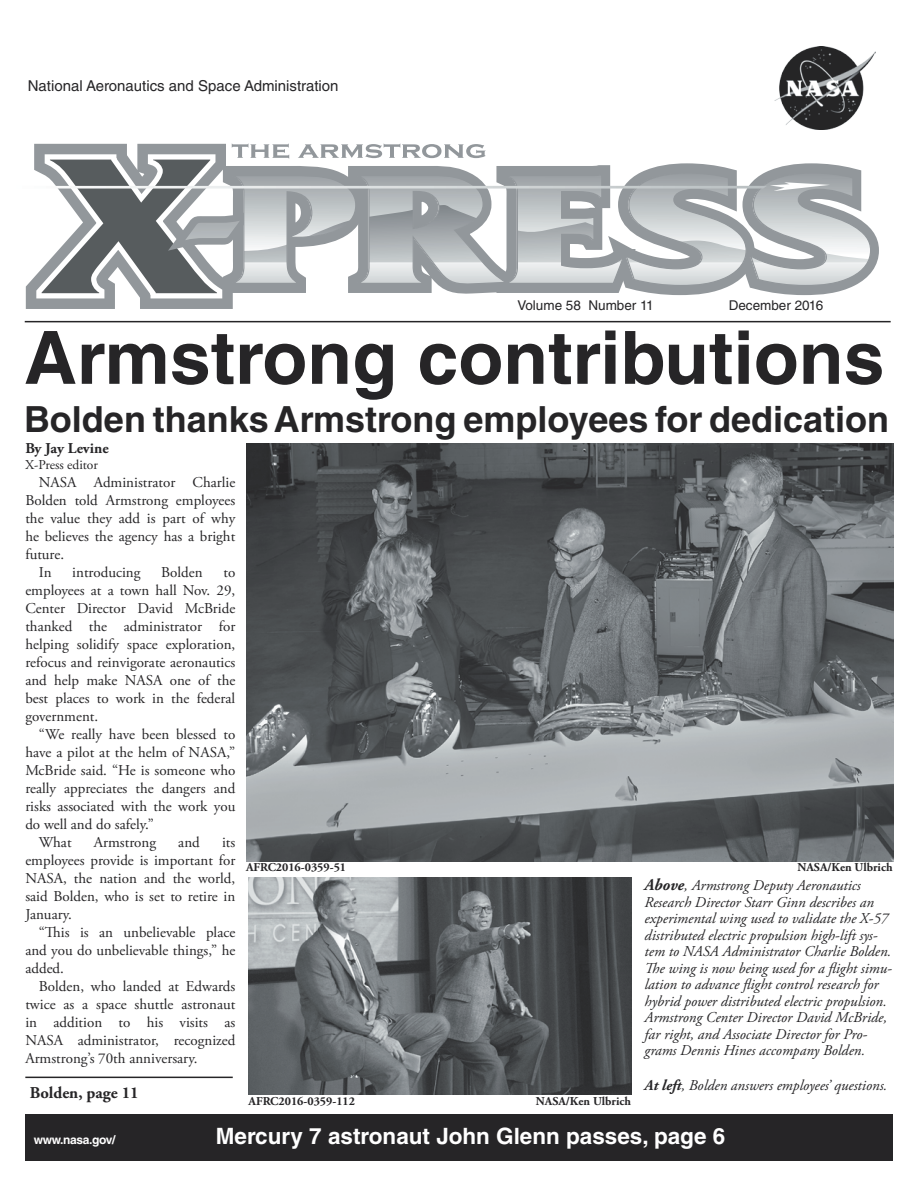
<style>
.page{position:relative;width:918px;height:1188px;background:#fff}
.page>*{position:absolute;margin:0;border:0;box-sizing:border-box;transform-origin:0 0}
.t1{font:700 73.5px "Helvetica LT Std";color:#262527}
.t2{font:700 36px "Helvetica LT Std";color:#262527}
.t3{font:700 22.5px "Helvetica LT Std";color:#fff}
.t4{font:700 16.5px "Adobe Garamond Pro";color:#262527}
.t5{font:15px/18px "Adobe Garamond Pro";color:#262527;text-align:justify}
.t6{font:italic 15px/16.5px "Adobe Garamond Pro";color:#262527}
.t7{font:15px "Helvetica LT Std";color:#262527}
.t8{font:700 15px "Adobe Garamond Pro";color:#262527}
.t9{font:13.5px "Helvetica LT Std";color:#262527}
.t10{font:13.5px "Adobe Garamond Pro";color:#262527}
.t11{font:700 12px "Adobe Garamond Pro";color:#262527}
.t12{font:700 12px "Helvetica LT Std";letter-spacing:-.03em;color:#fff}
.s1{font-weight:700;font-size:16.5px}
.s2{font-weight:700}
</style>
<div class="page">
<div style="left:25px;top:1114px;width:867px;height:47px;background:#262527"></div>
<img style="left:775px;top:47px;width:100px;height:80px">
<hr style="left:25px;top:321px;width:866px;height:1px;background:#262527">
<svg style="left:25px;top:127px;width:854px;height:182px"></svg>
<hr style="left:25px;top:1077px;width:208px;height:1px;background:#262527">
<img style="left:246px;top:443px;width:648px;height:418px">
<img style="left:249px;top:878px;width:382px;height:217px">
<p class="t7" style="left:28px;top:77px;width:312px">National Aeronautics and Space Administration</p>
<p class="t9" style="left:518px;top:297px;width:138px">Volume 58 Number 11</p>
<p class="t9" style="left:729px;top:297px;width:96px">December 2016</p>
<p class="t1" style="left:24px;top:313px;width:862px">Armstrong contributions</p>
<p class="t2" style="left:24px;top:397px;width:867px">Bolden thanks Armstrong employees for dedication</p>
<p class="t8" style="left:25px;top:440px;width:85px">By Jay Levine</p>
<p class="t10" style="left:25px;top:457px;width:74px">X-Press editor</p>
<p class="t5" style="left:25px;top:474px;width:211px;text-indent:14px">NASA Administrator Charlie Bolden told Armstrong employees the value they add is part of why he believes the agency has a bright future.</p>
<p class="t5" style="left:39px;top:564px;width:14px">In</p>
<p class="t5" style="left:72px;top:564px;width:70px">introducing</p>
<p class="t5" style="left:161px;top:564px;width:43px">Bolden</p>
<p class="t5" style="left:25px;top:564px;width:212px;text-indent:198px">to employees at a town hall Nov. 29, Center Director David McBride thanked the administrator for helping solidify space exploration, refocus and reinvigorate aeronautics and help make NASA one of the best places to work in the federal government.</p>
<p class="t5" style="left:25px;top:726px;width:212px;text-indent:14px">“We really have been blessed to have a pilot at the helm of NASA,” McBride said. “He is someone who really appreciates the dangers and risks associated with the work you do well and do safely.”</p>
<p class="t5" style="left:39px;top:834px;width:34px">What</p>
<p class="t5" style="left:94px;top:834px;width:64px">Armstrong</p>
<p class="t5" style="left:178px;top:834px;width:23px">and</p>
<p class="t5" style="left:25px;top:834px;width:211px;text-indent:197px">its employees provide is important for NASA, the nation and the world, said Bolden, who is set to retire in January.</p>
<p class="t5" style="left:25px;top:924px;width:212px;text-indent:14px">“This is an unbelievable place and you do unbelievable things,” he added.</p>
<p class="t5" style="left:25px;top:978px;width:212px;text-indent:14px">Bolden, who landed at Edwards twice as a space shuttle astronaut in addition to his visits as NASA administrator, recognized Armstrong’s 70th anniversary.</p>
<p class="t11" style="left:246px;top:861px;width:102px">AFRC2016-0359-51</p>
<p class="t11" style="left:798px;top:861px;width:97px">NASA/Ken Ulbrich</p>
<p class="t6" style="left:645px;top:878px;width:249px"><span class="s1">Above</span>, Armstrong Deputy Aeronautics Research Director Starr Ginn describes an experimental wing used to validate the X-57 distributed electric propulsion high-lift sys&shy;tem to NASA Administrator Charlie Bolden.<br>The wing is now being used for a flight simu&shy;lation to advance flight control research for hybrid power distributed electric propulsion.<br>Armstrong Center Director David McBride, far right, and Associate Director for Pro&shy;grams Dennis Hines accompany Bolden.</p>
<p class="t6" style="left:645px;top:1077px;width:244px"><span class="s2">At left</span>, Bolden answers employees’ questions.</p>
<p class="t4" style="left:30px;top:1083px;width:111px">Bolden, page 11</p>
<p class="t11" style="left:249px;top:1094px;width:108px">AFRC2016-0359-112</p>
<p class="t11" style="left:536px;top:1094px;width:97px">NASA/Ken Ulbrich</p>
<p class="t3" style="left:216px;top:1123px;width:511px">Mercury 7 astronaut John Glenn passes, page 6</p>
<p class="t12" style="left:34px;top:1133px;width:83px">www.nasa.gov/</p>
</div>
